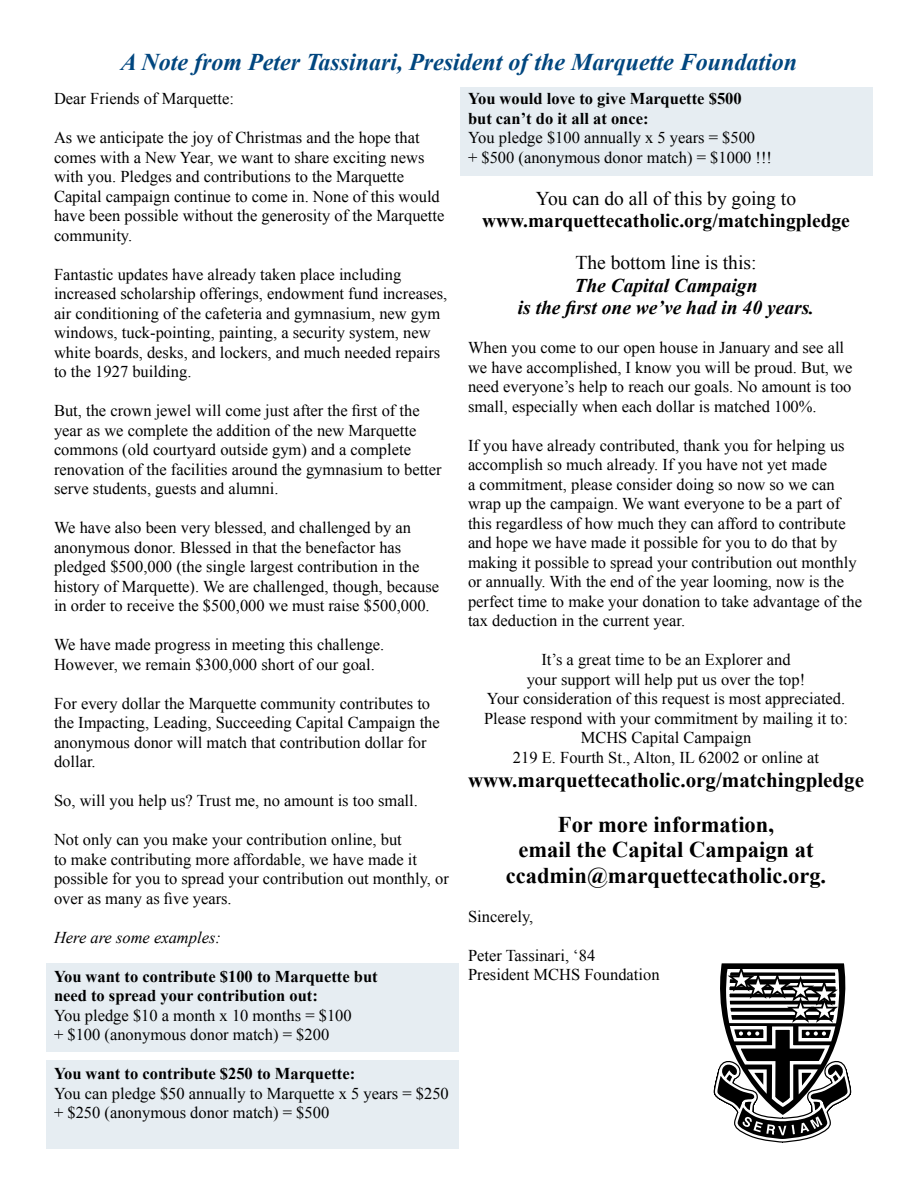
<style>
.page{position:relative;width:918px;height:1188px;background:#fff}
.page>*{position:absolute;margin:0;border:0;box-sizing:border-box;transform-origin:0 0}
.t1{font:italic 700 24px "Times New Roman";color:#00467f}
.t2{font:700 22.5px/25.5px "Times New Roman";color:#000;text-align:center}
.t3{font:700 21px "Times New Roman";color:#000}
.t4{font:italic 700 19.5px/22.5px "Times New Roman";color:#000;text-align:center}
.t5{font:19.5px "Times New Roman";color:#000}
.t6{font:700 19.5px "Times New Roman";color:#000}
.t7{font:16.5px/19.5px "Times New Roman";color:#000}
.t8{font:700 16.5px/19.5px "Times New Roman";color:#000}
.t9{font:italic 16.5px "Times New Roman";color:#000}
</style>
<div class="page">
<div style="left:460px;top:87px;width:412px;height:89px;background:#e6edf2"></div>
<div style="left:46px;top:1061px;width:413px;height:88px;background:#e6edf2"></div>
<div style="left:46px;top:963px;width:413px;height:89px;background:#e6edf2"></div>
<svg style="left:714px;top:963px;width:137px;height:180px"></svg>
<h1 class="t1" style="left:121px;top:45px;width:678px">A Note from Peter Tassinari, President of the Marquette Foundation</h1>
<p class="t7" style="left:54px;top:89px;width:182px">Dear Friends of Marquette:</p>
<p class="t7" style="left:54px;top:128px;width:392px">As we anticipate the joy of Christmas and the hope that comes with a New Year, we want to share exciting news with you. Pledges and contributions to the Marquette Capital campaign continue to come in. None of this would have been possible without the generosity of the Marquette community.</p>
<p class="t7" style="left:54px;top:264px;width:395px">Fantastic updates have already taken place including increased scholarship offerings, endowment fund increases, air conditioning of the cafeteria and gymnasium, new gym windows, tuck-pointing, painting, a security system, new white boards, desks, and lockers, and much needed repairs to the 1927 building.</p>
<p class="t7" style="left:54px;top:401px;width:389px">But, the crown jewel will come just after the first of the year as we complete the addition of the new Marquette commons (old courtyard outside gym) and a complete renovation of the facilities around the gymnasium to better serve students, guests and alumni.</p>
<p class="t7" style="left:54px;top:518px;width:387px">We have also been very blessed, and challenged by an anonymous donor. Blessed in that the benefactor has pledged $500,000 (the single largest contribution in the history of Marquette). We are challenged, though, because in order to receive the $500,000 we must raise $500,000.</p>
<p class="t7" style="left:54px;top:635px;width:332px">We have made progress in meeting this challenge.<br>However, we remain $300,000 short of our goal.</p>
<p class="t7" style="left:54px;top:693px;width:387px">For every dollar the Marquette community contributes to the Impacting, Leading, Succeeding Capital Campaign the anonymous donor will match that contribution dollar for dollar.</p>
<p class="t7" style="left:54px;top:791px;width:365px">So, will you help us? Trust me, no amount is too small.</p>
<p class="t7" style="left:54px;top:830px;width:396px">Not only can you make your contribution online, but<br>to make contributing more affordable, we have made it possible for you to spread your contribution out monthly, or over as many as five years.</p>
<p class="t9" style="left:54px;top:926px;width:168px">Here are some examples:</p>
<p class="t8" style="left:54px;top:966px;width:325px">You want to contribute $100 to Marquette but need to spread your contribution out:</p>
<p class="t7" style="left:54px;top:1005px;width:299px">You pledge $10 a month x 10 months = $100 + $100 (anonymous donor match) = $200</p>
<p class="t8" style="left:54px;top:1064px;width:303px">You want to contribute $250 to Marquette:</p>
<p class="t7" style="left:54px;top:1083px;width:396px">You can pledge $50 annually to Marquette x 5 years = $250 + $250 (anonymous donor match) = $500</p>
<p class="t8" style="left:468px;top:89px;width:275px">You would love to give Marquette $500 but can’t do it all at once:</p>
<p class="t7" style="left:468px;top:128px;width:306px">You pledge $100 annually x 5 years = $500<br>+ $500 (anonymous donor match) = $1000 !!!</p>
<p class="t5" style="left:536px;top:185px;width:262px">You can do all of this by going to</p>
<p class="t6" style="left:482px;top:207px;width:369px">www.marquettecatholic.org/matchingpledge</p>
<p class="t5" style="left:576px;top:249px;width:182px">The bottom line is this:</p>
<p class="t4" style="left:518px;top:273px;width:298px">The Capital Campaign<br>is the first one we’ve had in 40 years.</p>
<p class="t7" style="left:468px;top:338px;width:386px">When you come to our open house in January and see all we have accomplished, I know you will be proud. But, we need everyone’s help to reach our goals. No amount is too small, especially when each dollar is matched 100%.</p>
<p class="t7" style="left:468px;top:435px;width:396px">If you have already contributed, thank you for helping us accomplish so much already. If you have not yet made<br>a commitment, please consider doing so now so we can wrap up the campaign. We want everyone to be a part of this regardless of how much they can afford to contribute and hope we have made it possible for you to do that by making it possible to spread your contribution out monthly or annually. With the end of the year looming, now is the perfect time to make your donation to take advantage of the tax deduction in the current year.</p>
<p class="t7" style="left:484px;top:650px;width:365px;text-align:center">It’s a great time to be an Explorer and<br>your support will help put us over the top!<br>Your consideration of this request is most appreciated.<br>Please respond with your commitment by mailing it to:<br>MCHS Capital Campaign<br>219 E. Fourth St., Alton, IL 62002 or online at</p>
<p class="t3" style="left:468px;top:765px;width:398px">www.marquettecatholic.org/matchingpledge</p>
<h2 class="t2" style="left:506px;top:811px;width:322px">For more information,<br>email the Capital Campaign at ccadmin@marquettecatholic.org.</h2>
<p class="t7" style="left:468px;top:906px;width:67px">Sincerely,</p>
<p class="t7" style="left:468px;top:945px;width:193px">Peter Tassinari, ‘84<br>President MCHS Foundation</p>
</div>
